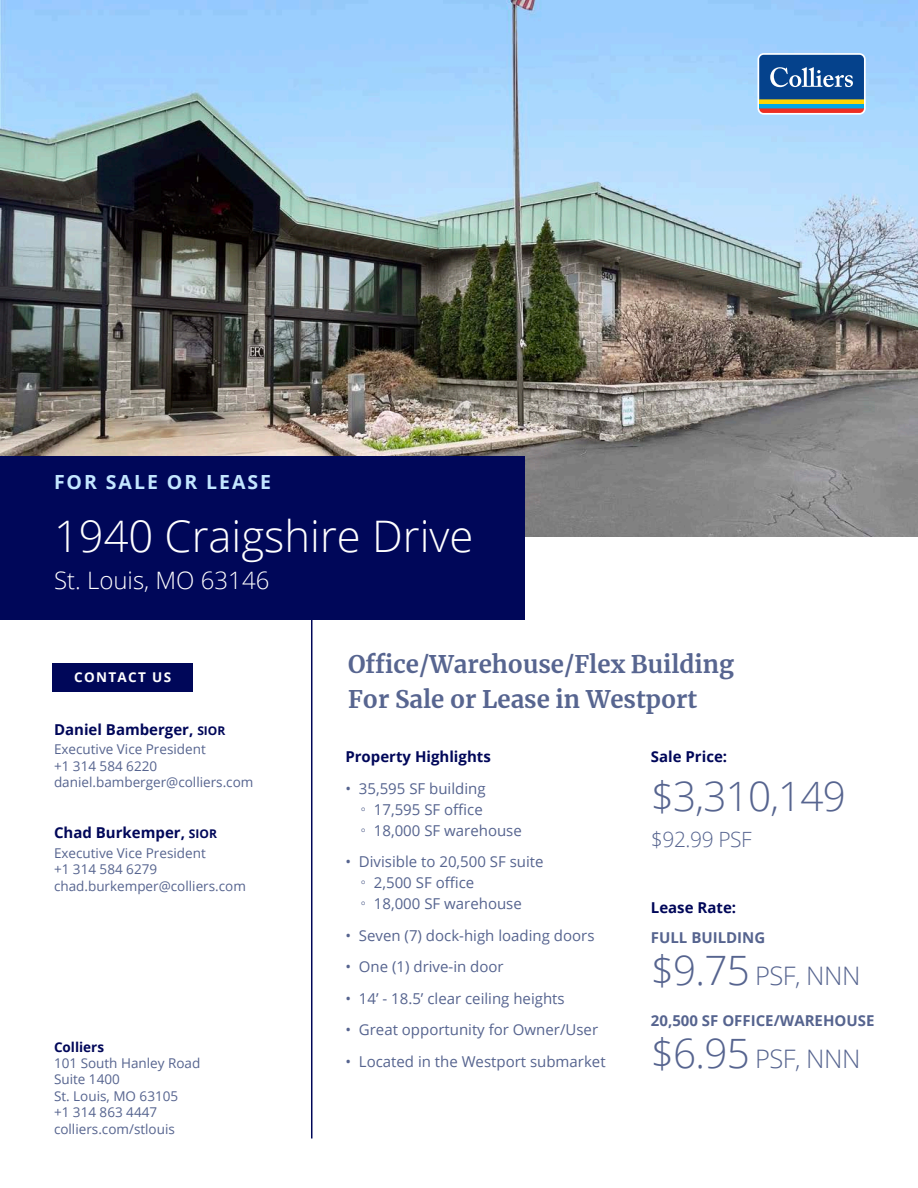
<style>
.page{position:relative;width:918px;height:1188px;background:#fff}
.page>*{position:absolute;margin:0;border:0;box-sizing:border-box;transform-origin:0 0}
.Street_Name{font:300 43.5px "Open Sans";color:#fff}
.Price{font:300 40.5px "Open Sans";letter-spacing:-.02em;color:#56648f}
.Price-2{font:300 25.5px "Open Sans";letter-spacing:-.02em;color:#56648f}
.Type{font:700 24px "Merriweather";color:#576590}
.Location{font:300 24px "Open Sans";color:#fff}
.PSF{font:300 21px "Open Sans";letter-spacing:-.02em;color:#56648f}
.Type-2{font:700 19.5px "Open Sans";letter-spacing:.1em;color:#c3e6ff}
.t1{font:15px "Open Sans";color:#56648f}
.Firstname_Lastname{font:700 15px "Open Sans";color:#000759}
.Asking_Price{font:700 15px "Open Sans";color:#56648f}
.Asking_Price-2{font:700 15px "Open Sans";color:#000759}
.Subtitle{font:700 15px "Open Sans";color:#000759}
.Contact_Information{font:13.5px "Open Sans";color:#56648f}
.Colliers_Address{font:13.5px/16.5px "Open Sans";color:#56648f}
.Contact_Us{font:700 13.5px "Open Sans";letter-spacing:.1em;color:#fff}
.Colliers_International{font:700 13.5px "Open Sans";color:#000759}
.s1{font-size:12px}
.s2{font-family:"Adobe Ming Std";font-weight:300}
.s3{font-size:40.5px}
</style>
<div class="page">
<img style="left:0;top:0;width:918px;height:537px">
<div style="left:0;top:456px;width:525px;height:164px;background:#000759"></div>
<div style="left:52px;top:663px;width:141px;height:28px;background:#000759"></div>
<hr style="left:311px;top:577px;width:1px;height:562px;background:#000759">
<svg style="left:758px;top:53px;width:108px;height:62px"></svg>
<hr style="left:759px;top:104px;width:105px;height:4px;background:#00a8e4">
<div style="left:759px;top:99px;width:105px;height:5px;background:#fed503"></div>
<svg style="left:759px;top:108px;width:105px;height:5px"></svg>
<svg style="left:759px;top:55px;width:105px;height:44px;background:#215798"></svg>
<p class="Type-2" style="left:54px;top:468px;width:219px">FOR SALE OR LEASE</p>
<p class="Street_Name" style="left:54px;top:506px;width:421px">1940 Craigshire Drive</p>
<p class="Location" style="left:54px;top:564px;width:217px">St. Louis, MO 63146</p>
<p class="Contact_Us" style="left:74px;top:668px;width:99px">CONTACT US</p>
<p class="Firstname_Lastname" style="left:54px;top:719px;width:173px">Daniel Bamberger, <span class="s1">SIOR</span></p>
<p class="Contact_Information" style="left:54px;top:740px;width:153px">Executive Vice President</p>
<p class="Contact_Information" style="left:54px;top:756px;width:105px">+1 314 584 6220</p>
<p class="Contact_Information" style="left:54px;top:773px;width:201px">daniel.bamberger@colliers.com</p>
<p class="Firstname_Lastname" style="left:54px;top:822px;width:164px">Chad Burkemper, <span class="s1">SIOR</span></p>
<p class="Contact_Information" style="left:54px;top:843px;width:153px">Executive Vice President</p>
<p class="Contact_Information" style="left:54px;top:860px;width:105px">+1 314 584 6279</p>
<p class="Contact_Information" style="left:54px;top:876px;width:193px">chad.burkemper@colliers.com</p>
<p class="Colliers_International" style="left:54px;top:1037px;width:52px">Colliers</p>
<p class="Colliers_Address" style="left:54px;top:1055px;width:148px">101 South Hanley Road</p>
<p class="Colliers_Address" style="left:54px;top:1071px;width:126px">Suite 1400<br>St. Louis, MO 63105</p>
<p class="Colliers_Address" style="left:54px;top:1104px;width:105px">+1 314 863 4447</p>
<p class="Contact_Information" style="left:54px;top:1120px;width:122px">colliers.com/stlouis</p>
<p class="Type" style="left:348px;top:648px;width:388px">Office/Warehouse/Flex Building</p>
<p class="Type" style="left:348px;top:682px;width:351px">For Sale or Lease in Westport</p>
<p class="Subtitle" style="left:345px;top:746px;width:147px">Property Highlights</p>
<p class="t1" style="left:345px;top:778px;width:142px">• 35,595 SF building</p>
<p class="t1" style="left:356px;top:799px;width:128px"><span class="s2">。</span> 17,595 SF office</p>
<p class="t1" style="left:356px;top:820px;width:167px"><span class="s2">。</span> 18,000 SF warehouse</p>
<p class="t1" style="left:345px;top:852px;width:200px">• Divisible to 20,500 SF suite</p>
<p class="t1" style="left:356px;top:873px;width:120px"><span class="s2">。</span> 2,500 SF office</p>
<p class="t1" style="left:356px;top:894px;width:167px"><span class="s2">。</span> 18,000 SF warehouse</p>
<p class="t1" style="left:345px;top:925px;width:251px">• Seven (7) dock-high loading doors</p>
<p class="t1" style="left:345px;top:957px;width:160px">• One (1) drive-in door</p>
<p class="t1" style="left:345px;top:988px;width:221px">• 14’ - 18.5’ clear ceiling heights</p>
<p class="t1" style="left:345px;top:1020px;width:254px">• Great opportunity for Owner/User</p>
<p class="t1" style="left:345px;top:1051px;width:262px">• Located in the Westport submarket</p>
<p class="Asking_Price-2" style="left:651px;top:746px;width:78px">Sale Price:</p>
<p class="Price" style="left:651px;top:768px;width:197px">$3,310,149</p>
<p class="PSF" style="left:651px;top:825px;width:102px">$92.99 PSF</p>
<p class="Asking_Price-2" style="left:651px;top:897px;width:87px">Lease Rate:</p>
<p class="Asking_Price" style="left:651px;top:927px;width:116px">FULL BUILDING</p>
<p class="Price-2" style="left:651px;top:958px;width:211px"><span class="s3">$9.75</span> PSF, NNN</p>
<p class="Asking_Price" style="left:651px;top:1010px;width:225px">20,500 SF OFFICE/WAREHOUSE</p>
<p class="Price-2" style="left:651px;top:1041px;width:211px"><span class="s3">$6.95</span> PSF, NNN</p>
</div>
